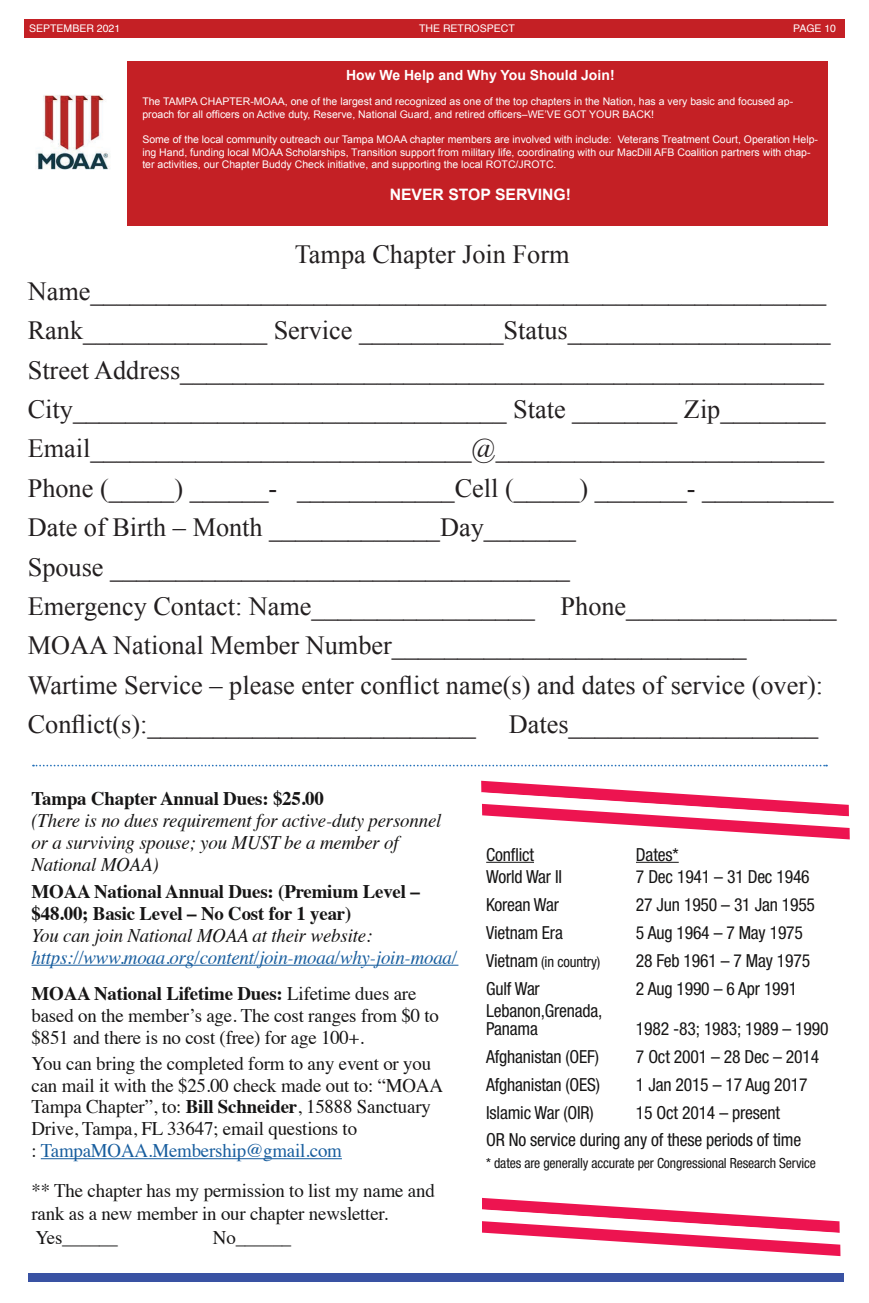
<style>
.page{position:relative;width:869px;height:1303px;background:#fff}
.page>*{position:absolute;margin:0;border:0;box-sizing:border-box;transform-origin:0 0}
.t1{font:26.25px/39.4px "Times New Roman";color:#231f20;text-align:center}
.t2{font:19.25px/21.9px "Times";letter-spacing:-.01em;color:#161515}
.t3{font:italic 19.25px/21.9px "Times";letter-spacing:-.01em;color:#161515}
.t4{font:700 19.25px/21.9px "Times";letter-spacing:-.01em;color:#161515}
.t5{font:italic 19.25px/36.8px "Times";letter-spacing:-.01em;color:#175d9e}
.t6{font:condensed 18.03px/17.5px "Helvetica Neue";letter-spacing:-.01em;color:#161515}
.t7{font:700 15.75px "Arial";color:#fff}
.t8{font:condensed 14.88px "Helvetica Neue";letter-spacing:-.01em;color:#161515}
.t9{font:condensed 14px "Helvetica Neue";letter-spacing:-.01em;color:#161515}
.t10{font:700 14px "Arial";color:#fff}
.t11{font:10.5px/12.6px "Arial";color:#fff}
.t12{font:10.5px "Helvetica";color:#fff}
.s1{font-weight:700;font-style:normal;color:#161515}
.s2{font-style:normal;color:#161515}
.s3{font-weight:700}
.s4{color:#175d9e}
.s5{font-size:18.03px}
</style>
<div class="page">
<svg style="left:482px;top:1197px;width:358px;height:58px"></svg>
<div style="left:24px;top:19px;width:820px;height:19px;background:#c42025"></div>
<div style="left:127px;top:62px;width:700px;height:164px;background:#c42025"></div>
<div style="left:28px;top:1273px;width:815px;height:8px;background:#3952a3"></div>
<img style="left:36px;top:95px;width:74px;height:75px">
<svg style="left:33px;top:764px;width:793px;height:2px"></svg>
<hr style="left:32px;top:964px;width:426px;height:1px;background:#175d9e">
<hr style="left:41px;top:1158px;width:301px;height:1px;background:#175d9e">
<hr style="left:486px;top:861px;width:47px;height:1px;background:#161515">
<hr style="left:635px;top:861px;width:43px;height:1px;background:#161515">
<svg style="left:481px;top:780px;width:368px;height:59px"></svg>
<p class="t12" style="left:29px;top:21px;width:93px">SEPTEMBER 2021</p>
<p class="t12" style="left:419px;top:21px;width:97px">THE RETROSPECT</p>
<p class="t12" style="left:792px;top:21px;width:44px">PAGE 10</p>
<p class="t10" style="left:346px;top:66px;width:270px">How We Help and Why You Should Join!</p>
<p class="t11" style="left:142px;top:95px;width:652px">The TAMPA CHAPTER-MOAA, one of the largest and recognized as one of the top chapters in the Nation, has a very basic and focused ap&shy;proach for all officers on Active duty, Reserve, National Guard, and retired officers–WE’VE GOT YOUR BACK!</p>
<p class="t11" style="left:142px;top:133px;width:677px">Some of the local community outreach our Tampa MOAA chapter members are involved with include: Veterans Treatment Court, Operation Help&shy;ing Hand, funding local MOAA Scholarships, Transition support from military life, coordinating with our MacDill AFB Coalition partners with chap&shy;ter activities, our Chapter Buddy Check initiative, and supporting the local ROTC/JROTC.</p>
<p class="t7" style="left:389px;top:184px;width:183px">NEVER STOP SERVING!</p>
<p class="t1" style="left:28px;top:235px;width:799px;line-height:36.8px">Tampa Chapter Join Form<br>Name________________________________________________________</p>
<p class="t1" style="left:28px;top:310px;width:809px;text-align:left">Rank______________ Service ___________Status____________________ Street Address_________________________________________________ City_________________________________ State ________ Zip________ Email_____________________________@_________________________ Phone (_____) ______- ____________Cell (_____) _______- __________ Date of Birth – Month _____________Day_______<br>Spouse ___________________________________<br>Emergency Contact: Name_________________ Phone________________ MOAA National Member Number___________________________ Wartime Service – please enter conflict name(s) and dates of service (over):<br>Conflict(s):_________________________</p>
<p class="t1" style="left:508px;top:704px;width:311px">Dates___________________</p>
<p class="t4" style="left:32px;top:785px;width:294px">Tampa Chapter Annual Dues: $25.00</p>
<p class="t3" style="left:32px;top:808px;width:411px">(There is no dues requirement for active-duty personnel or a surviving spouse; you MUST be a member of<br>National MOAA)</p>
<p class="t4" style="left:32px;top:878px;width:389px">MOAA National Annual Dues: (Premium Level – $48.00; Basic Level – No Cost for 1 year)</p>
<p class="t3" style="left:32px;top:923px;width:342px">You can join National MOAA at their website:</p>
<p class="t5" style="left:32px;top:937px;width:427px">https://www.moaa.org/content/join-moaa/why-join-moaa/<br><span class="s1">MOAA National Lifetime Dues:</span> <span class="s2">Lifetime dues are</span></p>
<p class="t2" style="left:32px;top:1003px;width:409px">based on the member’s age. The cost ranges from $0 to $851 and there is no cost (free) for age 100+.</p>
<p class="t2" style="left:32px;top:1050px;width:413px">You can bring the completed form to any event or you can mail it with the $25.00 check made out to: “MOAA Tampa Chapter”, to: <span class="s3">Bill Schneider</span>, 15888 Sanctuary Drive, Tampa, FL 33647; email questions to<br>: <span class="s4">TampaMOAA.Membership@gmail.com</span></p>
<p class="t2" style="left:32px;top:1176px;width:404px;line-height:23.6px">** The chapter has my permission to list my name and rank as a new member in our chapter newsletter.<br>Yes______</p>
<p class="t2" style="left:213px;top:1224px;width:80px">No______</p>
<p class="t6" style="left:486px;top:845px;width:49px">Conflict</p>
<p class="t6" style="left:635px;top:845px;width:44px">Dates*</p>
<p class="t6" style="left:486px;top:867px;width:77px">World War II</p>
<p class="t6" style="left:635px;top:867px;width:175px">7 Dec 1941 – 31 Dec 1946</p>
<p class="t6" style="left:486px;top:895px;width:74px">Korean War</p>
<p class="t6" style="left:635px;top:895px;width:180px">27 Jun 1950 – 31 Jan 1955</p>
<p class="t6" style="left:486px;top:923px;width:78px">Vietnam Era</p>
<p class="t6" style="left:635px;top:923px;width:168px">5 Aug 1964 – 7 May 1975</p>
<p class="t8" style="left:486px;top:952px;width:116px"><span class="s5">Vietnam</span> (in country)</p>
<p class="t6" style="left:635px;top:951px;width:176px">28 Feb 1961 – 7 May 1975</p>
<p class="t6" style="left:486px;top:979px;width:55px">Gulf War</p>
<p class="t6" style="left:635px;top:979px;width:163px">2 Aug 1990 – 6 Apr 1991</p>
<p class="t6" style="left:486px;top:1001px;width:118px">Lebanon,Grenada,<br>Panama</p>
<p class="t6" style="left:635px;top:1019px;width:194px">1982 -83; 1983; 1989 – 1990</p>
<p class="t6" style="left:486px;top:1047px;width:114px">Afghanistan (OEF)</p>
<p class="t6" style="left:635px;top:1047px;width:185px">7 Oct 2001 – 28 Dec – 2014</p>
<p class="t6" style="left:486px;top:1075px;width:115px">Afghanistan (OES)</p>
<p class="t6" style="left:635px;top:1075px;width:173px">1 Jan 2015 – 17 Aug 2017</p>
<p class="t6" style="left:486px;top:1103px;width:109px">Islamic War (OIR)</p>
<p class="t6" style="left:486px;top:1098px;width:316px;line-height:27.1px;text-indent:150px">15 Oct 2014 – present<br>OR No service during any of these periods of time</p>
<p class="t9" style="left:486px;top:1154px;width:331px">* dates are generally accurate per Congressional Research Service</p>
</div>
